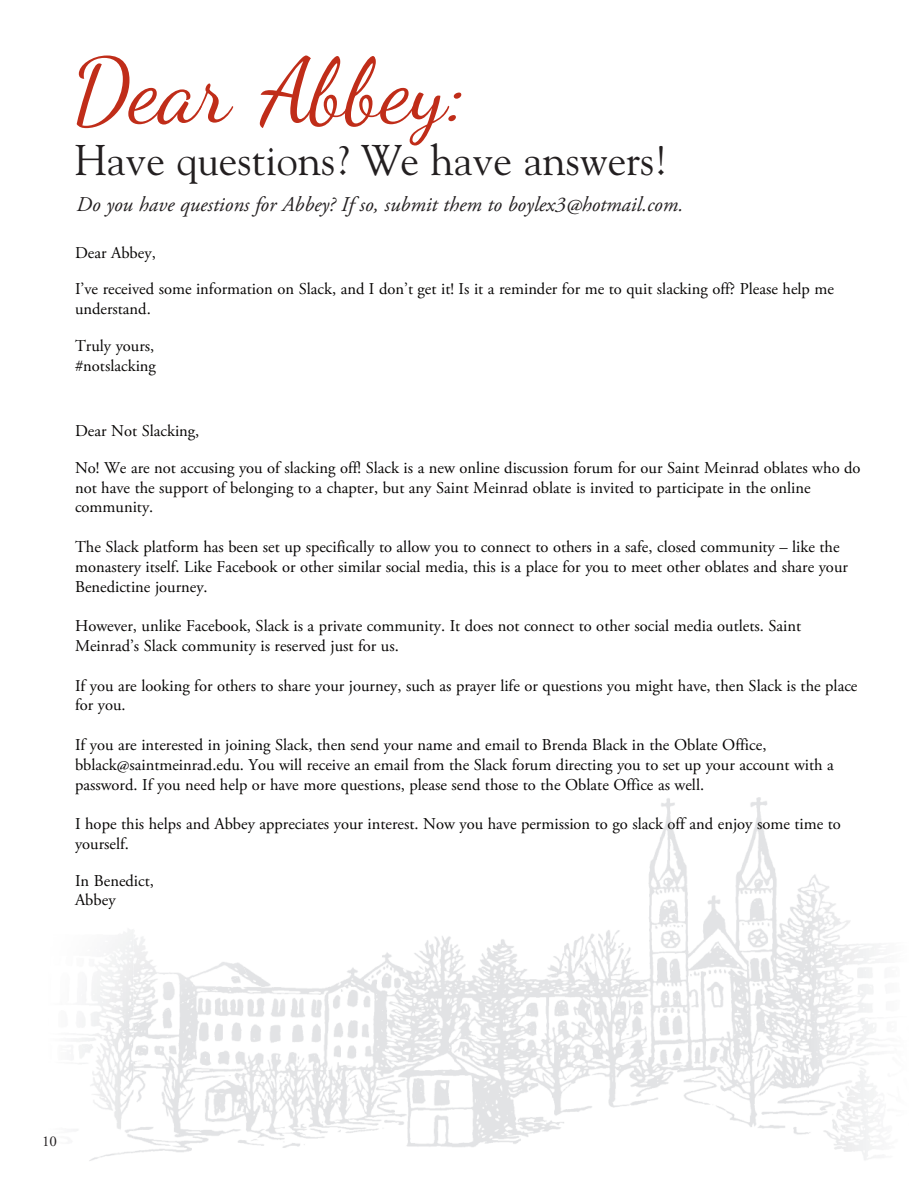
<style>
.page{position:relative;width:918px;height:1188px;background:#fff}
.page>*{position:absolute;margin:0;border:0;box-sizing:border-box;transform-origin:0 0}
.t1{font:90px "Dancing Script OT";color:#c02d19}
.t2{font:42.75px "Goudy";color:#231f20}
.t3{font:italic 21px "Adobe Garamond Pro";color:#231f20}
.t4{font:16.5px/19.8px "Adobe Garamond Pro";color:#070504}
.t5{font:15px "Adobe Garamond";color:#231f20}
</style>
<div class="page">
<img style="left:89px;top:797px;width:720px;height:364px">
<img style="left:809px;top:874px;width:67px;height:286px">
<img style="left:76px;top:1049px;width:57px;height:105px">
<img style="left:129px;top:846px;width:118px;height:180px">
<img style="left:76px;top:873px;width:57px;height:176px">
<h1 class="t1" style="left:75px;top:37px;width:392px">Dear Abbey:</h1>
<h2 class="t2" style="left:74px;top:135px;width:595px">Have questions? We have answers!</h2>
<p class="t3" style="left:77px;top:196px;width:608px">Do you have questions for Abbey? If so, submit them to boylex3@hotmail.com.</p>
<p class="t4" style="left:75px;top:244px;width:82px">Dear Abbey,</p>
<p class="t4" style="left:75px;top:281px;width:760px">I’ve received some information on Slack, and I don’t get it! Is it a reminder for me to quit slacking off? Please help me understand.</p>
<p class="t4" style="left:75px;top:337px;width:82px">Truly yours, #notslacking</p>
<p class="t4" style="left:75px;top:423px;width:126px">Dear Not Slacking,</p>
<p class="t4" style="left:75px;top:459px;width:787px">No! We are not accusing you of slacking off! Slack is a new online discussion forum for our Saint Meinrad oblates who do not have the support of belonging to a chapter, but any Saint Meinrad oblate is invited to participate in the online community.</p>
<p class="t4" style="left:75px;top:538px;width:774px">The Slack platform has been set up specifically to allow you to connect to others in a safe, closed community – like the monastery itself. Like Facebook or other similar social media, this is a place for you to meet other oblates and share your<br>Benedictine journey.</p>
<p class="t4" style="left:75px;top:618px;width:728px">However, unlike Facebook, Slack is a private community. It does not connect to other social media outlets. Saint<br>Meinrad’s Slack community is reserved just for us.</p>
<p class="t4" style="left:75px;top:677px;width:784px">If you are looking for others to share your journey, such as prayer life or questions you might have, then Slack is the place for you.</p>
<p class="t4" style="left:75px;top:736px;width:760px">If you are interested in joining Slack, then send your name and email to Brenda Black in the Oblate Office, bblack@saintmeinrad.edu. You will receive an email from the Slack forum directing you to set up your account with a password. If you need help or have more questions, please send those to the Oblate Office as well.</p>
<p class="t4" style="left:75px;top:816px;width:767px">I hope this helps and Abbey appreciates your interest. Now you have permission to go slack off and enjoy some time to yourself.</p>
<p class="t4" style="left:75px;top:872px;width:80px">In Benedict,<br>Abbey</p>
<p class="t5" style="left:42px;top:1136px;width:16px">10</p>
</div>
